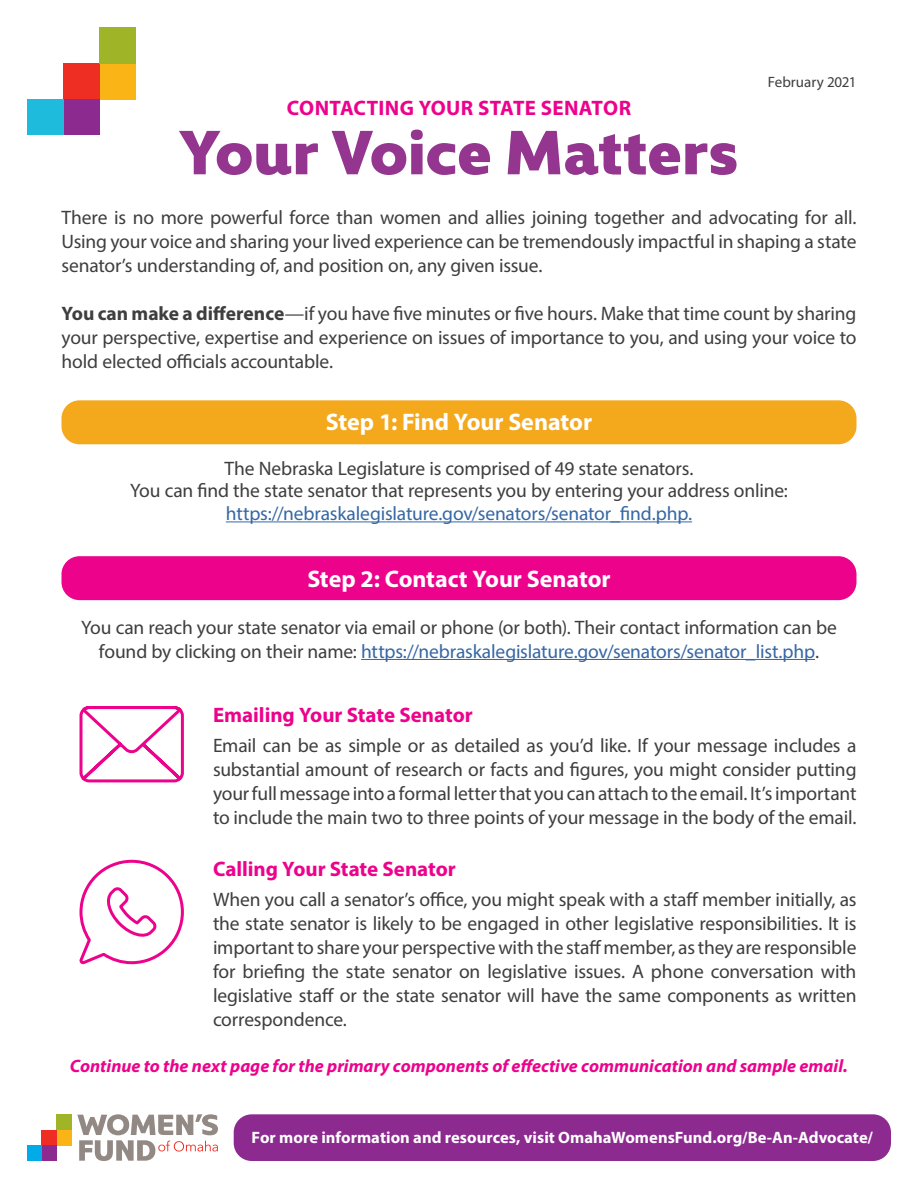
<style>
.page{position:relative;width:918px;height:1188px;background:#fff}
.page>*{position:absolute;margin:0;border:0;box-sizing:border-box;transform-origin:0 0}
.t1{font:900 63px "Kyrial Display Pro";letter-spacing:-.01em;color:#94358f}
.t2{font:700 24px "Myriad Pro";letter-spacing:-.005em;color:#fff}
.t3{font:700 21px "Myriad Pro";color:#ed028c}
.t4{font:19.5px/24px "Myriad Pro";letter-spacing:-.01em;color:#3e3e3f;text-align:justify}
.t5{font:19.5px "Myriad Pro";letter-spacing:-.01em;color:#3667a4}
.t6{font:italic 700 18px "Myriad Pro";color:#ed028c}
.t7{font:700 16.5px "Myriad Pro";color:#fff}
.t8{font:15px "Myriad Pro";color:#3e3e3f}
.s1{font-weight:700}
.s2{color:#3667a4}
</style>
<div class="page">
<div style="left:99px;top:63px;width:36px;height:36px;background:#fbb416"></div>
<div style="left:63px;top:63px;width:36px;height:36px;background:#ee2e22"></div>
<div style="left:63px;top:99px;width:36px;height:36px;background:#8c2a90"></div>
<div style="left:27px;top:99px;width:36px;height:36px;background:#1ebbdd"></div>
<div style="left:99px;top:27px;width:36px;height:36px;background:#a0b427"></div>
<svg style="left:79px;top:859px;width:105px;height:106px"></svg>
<svg style="left:79px;top:706px;width:105px;height:77px"></svg>
<div style="left:62px;top:400px;width:794px;height:44px;background:#f4a81c;border-radius:18px"></div>
<hr style="left:226px;top:521px;width:466px;height:1px;background:#3667a4">
<div style="left:62px;top:556px;width:794px;height:44px;background:#ed028c;border-radius:18px"></div>
<hr style="left:361px;top:659px;width:454px;height:1px;background:#3667a4">
<div style="left:57px;top:1130px;width:15px;height:15px;background:#fbb416"></div>
<div style="left:41px;top:1130px;width:16px;height:15px;background:#ee2e22"></div>
<div style="left:41px;top:1145px;width:16px;height:16px;background:#8c2a90"></div>
<div style="left:27px;top:1145px;width:14px;height:16px;background:#00abe7"></div>
<div style="left:57px;top:1115px;width:15px;height:15px;background:#a0b427"></div>
<svg style="left:77px;top:1114px;width:141px;height:47px"></svg>
<div style="left:234px;top:1114px;width:657px;height:47px;background:#8c2a90;border-radius:18px"></div>
<p class="t8" style="left:768px;top:73px;width:90px">February 2021</p>
<p class="t3" style="left:287px;top:94px;width:346px">CONTACTING YOUR STATE SENATOR</p>
<h1 class="t1" style="left:180px;top:103px;width:560px">Your Voice Matters</h1>
<p class="t4" style="left:62px;top:205px;width:797px">There is no more powerful force than women and allies joining together and advocating for all.<br>Using your voice and sharing your lived experience can be tremendously impactful in shaping a state senator’s understanding of, and position on, any given issue.</p>
<p class="t4" style="left:62px;top:301px;width:797px"><span class="s1">You can make a difference</span>—if you have five minutes or five hours. Make that time count by sharing your perspective, expertise and experience on issues of importance to you, and using your voice to hold elected officials accountable.</p>
<p class="t2" style="left:326px;top:406px;width:268px">Step 1: Find Your Senator</p>
<p class="t4" style="left:130px;top:457px;width:659px;line-height:22.5px;text-align:center">The Nebraska Legislature is comprised of 49 state senators.<br>You can find the state senator that represents you by entering your address online:</p>
<p class="t5" style="left:226px;top:501px;width:468px">https://nebraskalegislature.gov/senators/senator_find.php.</p>
<p class="t2" style="left:307px;top:564px;width:305px">Step 2: Contact Your Senator</p>
<p class="t4" style="left:81px;top:615px;width:757px;text-align:center">You can reach your state senator via email or phone (or both). Their contact information can be found by clicking on their name: <span class="s2">https://nebraskalegislature.gov/senators/senator_list.php</span>.</p>
<p class="t3" style="left:213px;top:701px;width:261px">Emailing Your State Senator</p>
<p class="t4" style="left:213px;top:733px;width:645px">Email can be as simple or as detailed as you’d like. If your message includes a substantial amount of research or facts and figures, you might consider putting your full message into a formal letter that you can attach to the email. It’s important to include the main two to three points of your message in the body of the email.</p>
<p class="t3" style="left:213px;top:855px;width:244px">Calling Your State Senator</p>
<p class="t4" style="left:213px;top:887px;width:645px">When you call a senator’s office, you might speak with a staff member initially, as the state senator is likely to be engaged in other legislative responsibilities. It is important to share your perspective with the staff member, as they are responsible for briefing the state senator on legislative issues. A phone conversation with legislative staff or the state senator will have the same components as written correspondence.</p>
<p class="t6" style="left:70px;top:1054px;width:779px">Continue to the next page for the primary components of effective communication and sample email.</p>
<p class="t7" style="left:252px;top:1127px;width:623px">For more information and resources, visit OmahaWomensFund.org/Be-An-Advocate/</p>
</div>
